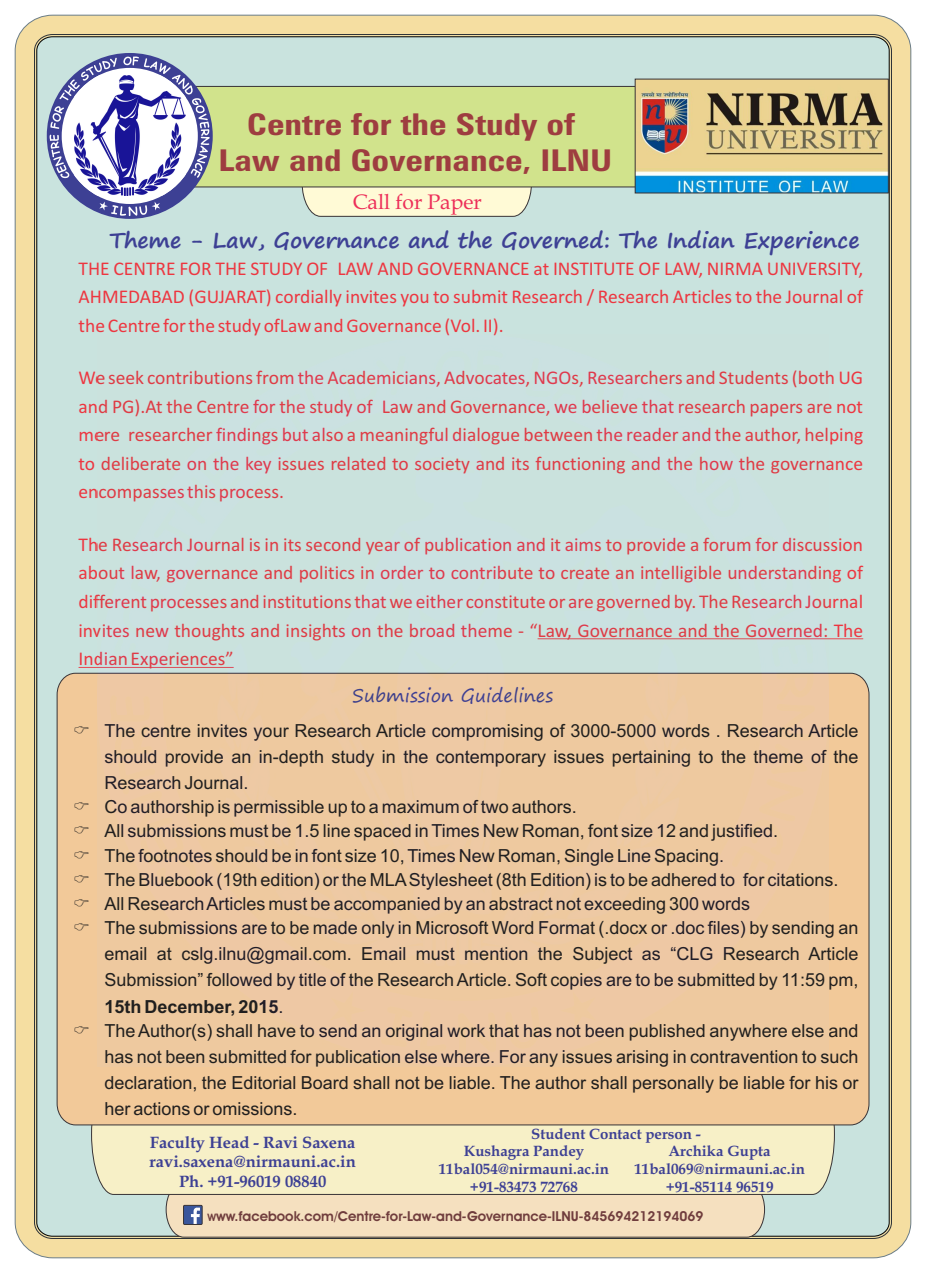
<style>
.page{position:relative;width:926px;height:1273px;background:#fff}
.page>*{position:absolute;margin:0;border:0;box-sizing:border-box;transform-origin:0 0}
.t1{font:700 condensed 30px/36px "Zurich BT";color:#9e3d40;text-align:center;scale:1.2 1}
.t2{font:700 21.6px "Segoe Print";color:#3d4094}
.t3{font:21px "Book Antiqua";color:#ed2e59}
.t4{font:19.5px/28.5px "Calibri";color:#ed3640;text-align:justify}
.t5{font:18.3px "Segoe Print";color:#3d4094}
.t6{font:18px/26.1px "Arial";color:#211f1f;text-align:justify}
.t7{font:700 16.5px/19.6px "Book Antiqua";color:#3d4094;text-align:center}
.t8{font:700 15px/17.9px "Book Antiqua";color:#3d4094;text-align:center}
.t9{font:600 13.8px "Avant Garde IT Cby BT";color:#703d3d}
.s1{font-weight:700}
.s2{font-size:10.35px}
</style>
<div class="page">
<div style="left:15px;top:15px;width:895px;height:1242px;background:#f5dea1;border:1px solid #6b7d87;border-radius:37px"></div>
<div style="left:36px;top:36px;width:853px;height:1200px;background:#c9e3de"></div>
<svg style="left:302px;top:187px;width:229px;height:30px;background:#f2eecd"></svg>
<div style="left:196px;top:86px;width:439px;height:101px;background:#d1e38c"></div>
<div style="left:166px;top:1194px;width:598px;height:43px;background:#f5e0bf"></div>
<div style="left:91px;top:1125px;width:743px;height:69px;background:#f7f0c7"></div>
<div style="left:57px;top:673px;width:812px;height:452px;background:#f2c999"></div>
<img style="left:183px;top:1205px;width:19px;height:19px">
<div style="left:183px;top:1205px;width:19px;height:19px;border:1px solid #383336"></div>
<img style="left:637px;top:81px;width:249px;height:110px">
<hr style="left:537px;top:638px;width:326px;height:1px;background:#ed3640">
<hr style="left:79px;top:667px;width:154px;height:1px;background:#ed3640">
<svg style="left:47px;top:53px;width:166px;height:166px;background:#6366a7"></svg>
<img style="left:76px;top:76px;width:107px;height:120px">
<svg style="left:99px;top:201px;width:61px;height:15px"></svg>
<svg style="left:50px;top:58px;width:67px;height:120px;background:#b6bad9"></svg>
<svg style="left:123px;top:56px;width:86px;height:122px;background:#a8aad2"></svg>
<img style="left:97px;top:334px;width:731px;height:732px">
<svg style="left:75px;top:725px;width:14px;height:8px"></svg>
<svg style="left:75px;top:802px;width:14px;height:7px"></svg>
<svg style="left:75px;top:826px;width:14px;height:7px"></svg>
<svg style="left:75px;top:850px;width:14px;height:7px"></svg>
<svg style="left:75px;top:874px;width:14px;height:8px"></svg>
<svg style="left:75px;top:898px;width:14px;height:8px"></svg>
<svg style="left:75px;top:922px;width:14px;height:8px"></svg>
<svg style="left:75px;top:1025px;width:14px;height:7px"></svg>
<h1 class="t1" style="left:218px;top:109px;width:330px">Centre for the Study of<br>Law and Governance, ILNU</h1>
<p class="t3" style="left:352px;top:194px;width:131px">Call for Paper</p>
<p class="t2" style="left:109px;top:230px;width:751px">Theme - Law, Governance and the Governed: The Indian Experience</p>
<p class="t4" style="left:78px;top:255px;width:786px">THE CENTRE FOR THE STUDY OF LAW AND GOVERNANCE at INSTITUTE OF LAW, NIRMA UNIVERSITY, AHMEDABAD (GUJARAT) cordially invites you to submit Research / Research Articles to the Journal of the Centre for the study ofLaw and Governance (Vol. II).</p>
<p class="t4" style="left:78px;top:365px;width:786px">We seek contributions from the Academicians, Advocates, NGOs, Researchers and Students (both UG and PG).At the Centre for the study of Law and Governance, we believe that research papers are not mere researcher findings but also a meaningful dialogue between the reader and the author, helping to deliberate on the key issues related to society and its functioning and the how the governance encompasses this process.</p>
<p class="t4" style="left:78px;top:531px;width:786px">The Research Journal is in its second year of publication and it aims to provide a forum for discussion about law, governance and politics in order to contribute to create an intelligible understanding of different processes and institutions that we either constitute or are governed by. The Research Journal invites new thoughts and insights on the broad theme - “Law, Governance and the Governed: The Indian Experiences”</p>
<p class="t5" style="left:352px;top:686px;width:202px">Submission Guidelines</p>
<p class="t6" style="left:104px;top:719px;width:755px">The centre invites your Research Article compromising of 3000-5000 words . Research Article should provide an in-depth study in the contemporary issues pertaining to the theme of the Research Journal.</p>
<p class="t6" style="left:104px;top:796px;width:755px;line-height:24.2px;text-align:left">Co authorship is permissible up to a maximum of two authors.<br>All submissions must be 1.5 line spaced in Times New Roman, font size 12 and justified.<br>The footnotes should be in font size 10, Times New Roman, Single Line Spacing.<br>The Bluebook (19th edition) or the MLAStylesheet (8th Edition) is to be adhered to for citations.<br>All Research Articles must be accompanied by an abstract not exceeding 300 words<br>The submissions are to be made only in Microsoft Word Format (.docx or .doc files) by sending an</p>
<p class="t6" style="left:104px;top:942px;width:755px">email at cslg.ilnu@gmail.com. Email must mention the Subject as “CLG Research Article Submission” followed by title of the Research Article. Soft copies are to be submitted by 11:59 pm, <span class="s1">15th December, 2015</span>.</p>
<p class="t6" style="left:104px;top:1018px;width:755px">The Author(s) shall have to send an original work that has not been published anywhere else and has not been submitted for publication else where. For any issues arising in contravention to such declaration, the Editorial Board shall not be liable. The author shall personally be liable for his or her actions or omissions.</p>
<p class="t8" style="left:438px;top:1143px;width:172px">Kushagra Pandey<br>11bal054@nirmauni.ac.in +91-83473 72768</p>
<p class="t8" style="left:634px;top:1143px;width:172px">Archika Gupta<br>11bal069@nirmauni.ac.in +91-85114 96519</p>
<p class="t8" style="left:531px;top:1126px;width:171px">Student Contact person -</p>
<p class="t7" style="left:149px;top:1133px;width:208px">Faculty Head - Ravi Saxena ravi.saxena@nirmauni.ac.in<br>Ph. +91-96019 08840</p>
<p class="t9" style="left:207px;top:1210px;width:497px"><span class="s2">W</span>ww.facebook.com/Centre-for-Law-and-Governance-ILNU-845694212194069</p>
</div>
